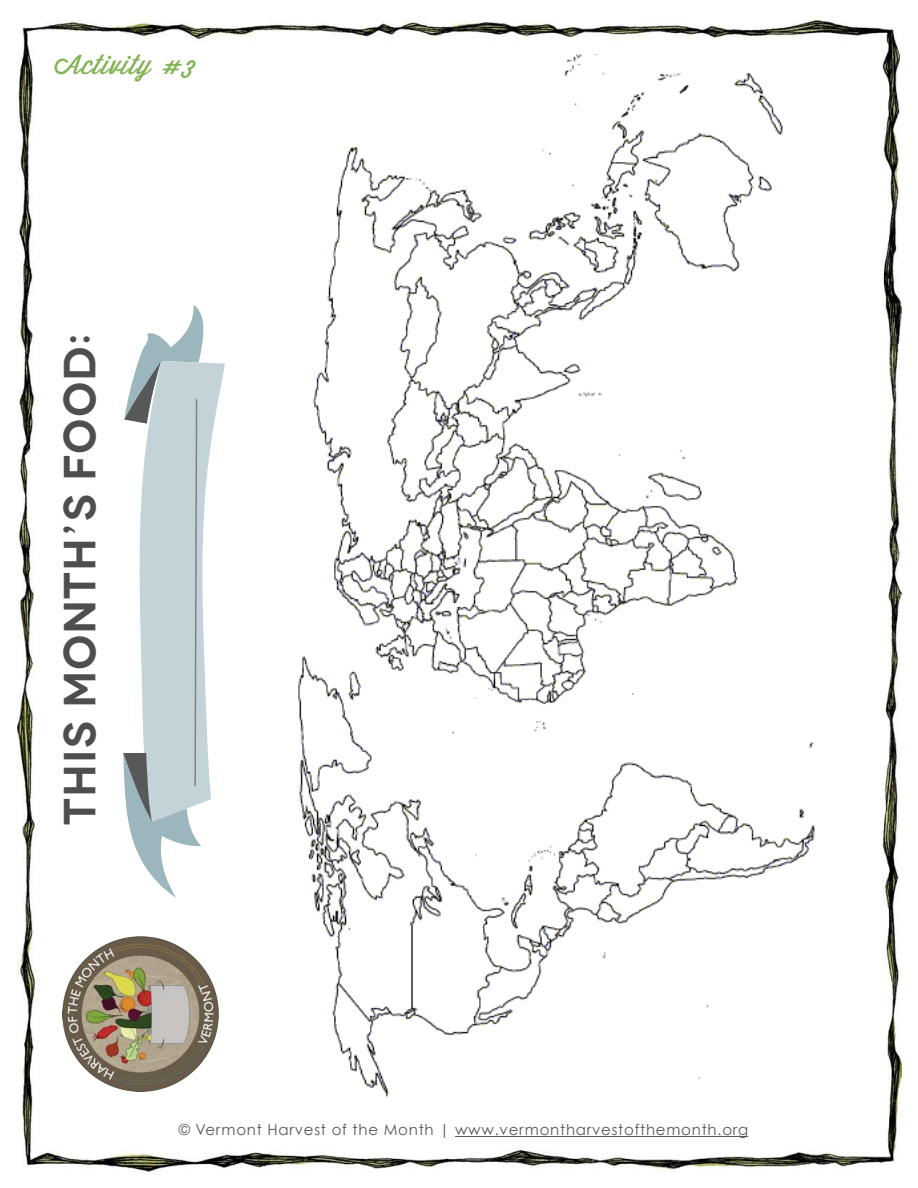
<style>
.page{position:relative;width:918px;height:1188px;background:#fff}
.page>*{position:absolute;margin:0;border:0;box-sizing:border-box;transform-origin:0 0}
.headers{font:600 45px "Novecentowide";letter-spacing:.025em;color:#4e4e4e}
.t1{font:27px "Wisdom Script";letter-spacing:.05em;color:#81b353}
.t2{font:15px "Century Gothic";letter-spacing:.05em;color:#57585a}
</style>
<div class="page">
<img style="left:17px;top:20px;width:885px;height:1154px">
<hr style="left:455px;top:1136px;width:293px;height:1px;background:#57585a">
<svg style="left:123px;top:305px;width:102px;height:593px"></svg>
<img style="left:62px;top:932px;width:171px;height:160px">
<img style="left:290px;top:54px;width:534px;height:1047px">
<p class="t1" style="left:54px;top:44px;width:143px">Activity #3</p>
<p class="headers" style="left:52px;top:825px;width:492px;rotate:-90deg">THIS MONTH’S FOOD:</p>
<p class="t2" style="left:179px;top:1121px;width:571px">© Vermont Harvest of the Month | www.vermontharvestofthemonth.org</p>
</div>
